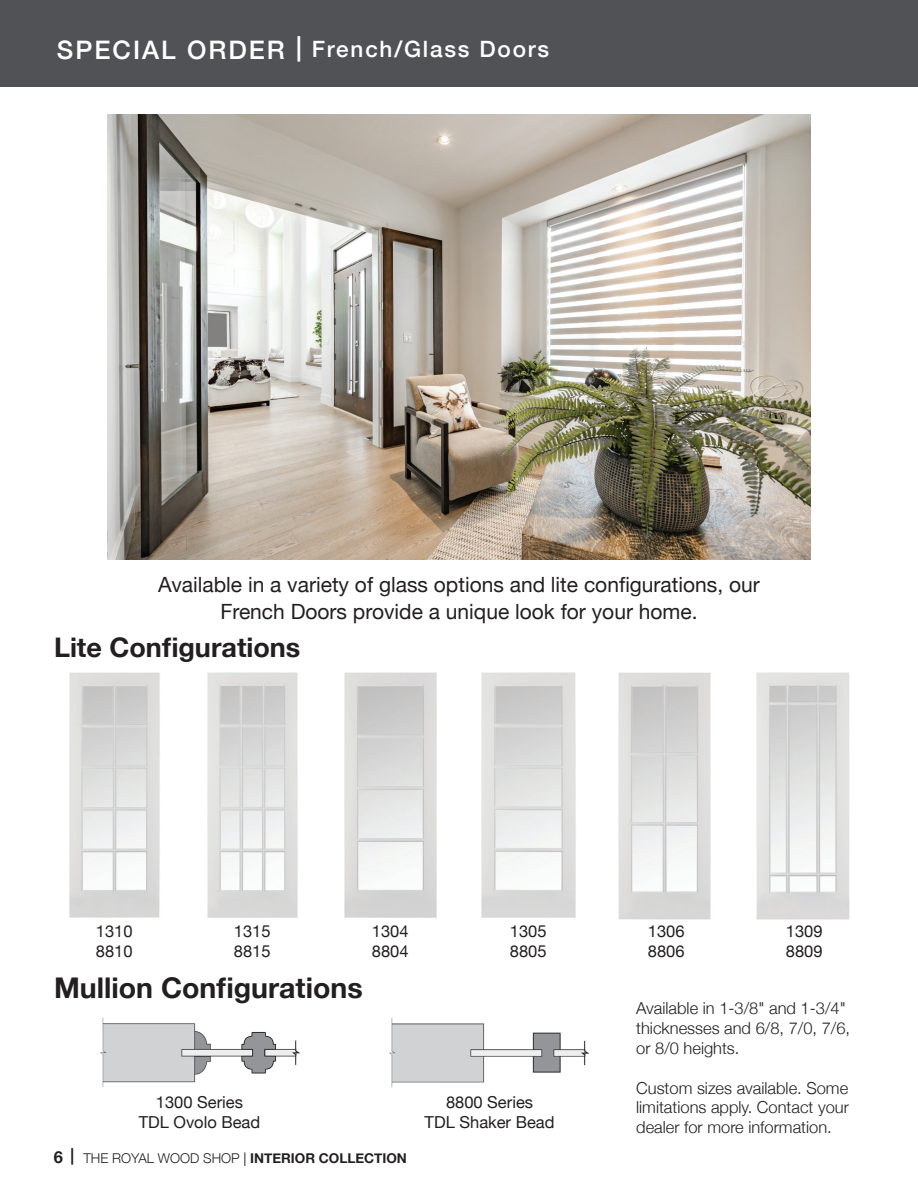
<style>
.page{position:relative;width:918px;height:1188px;background:#fff}
.page>*{position:absolute;margin:0;border:0;box-sizing:border-box;transform-origin:0 0}
.t1{font:700 28.5px "Helvetica Neue";color:#231f20}
.t2{font:700 27px "Helvetica Neue";color:#231f20}
.t3{font:500 22.5px "Helvetica Neue";letter-spacing:.08em;color:#fff}
.t4{font:21px "Helvetica Neue";color:#231f20}
.t5{font:300 16.5px/19.8px "Helvetica Neue";color:#231f20;text-align:justify}
.t6{font:16.5px "Helvetica Neue";color:#231f20}
.t7{font:700 13.5px "Helvetica Neue";color:#231f20}
.s1{font-size:25.5px}
.s2{font-size:16.5px}
.s3{font-weight:300}
.s4{font-weight:400}
</style>
<div class="page">
<div style="left:0;top:0;width:918px;height:87px;background:#515256"></div>
<img style="left:107px;top:114px;width:704px;height:445px">
<img style="left:100px;top:1017px;width:201px;height:70px">
<img style="left:389px;top:1018px;width:201px;height:69px">
<img style="left:69px;top:672px;width:91px;height:246px">
<img style="left:207px;top:672px;width:91px;height:246px">
<img style="left:344px;top:672px;width:93px;height:246px">
<img style="left:481px;top:672px;width:95px;height:246px">
<img style="left:618px;top:672px;width:93px;height:248px">
<img style="left:756px;top:672px;width:94px;height:248px">
<p class="t3" style="left:57px;top:31px;width:494px"><span class="s1">SPECIAL ORDER |</span> French/Glass Doors</p>
<p class="t4" style="left:158px;top:569px;width:603px">Available in a variety of glass options and lite configurations, our</p>
<p class="t4" style="left:220px;top:596px;width:479px">French Doors provide a unique look for your home.</p>
<p class="t2" style="left:54px;top:626px;width:248px">Lite Configurations</p>
<p class="t6" style="left:96px;top:919px;width:38px">1310</p>
<p class="t6" style="left:96px;top:939px;width:38px">8810</p>
<p class="t6" style="left:234px;top:919px;width:38px">1315</p>
<p class="t6" style="left:234px;top:939px;width:38px">8815</p>
<p class="t1" style="left:54px;top:965px;width:310px">Mullion Configurations</p>
<p class="t6" style="left:372px;top:919px;width:38px">1304</p>
<p class="t6" style="left:372px;top:939px;width:38px">8804</p>
<p class="t6" style="left:510px;top:919px;width:38px">1305</p>
<p class="t6" style="left:510px;top:939px;width:38px">8805</p>
<p class="t6" style="left:156px;top:1090px;width:89px">1300 Series</p>
<p class="t6" style="left:139px;top:1110px;width:123px">TDL Ovolo Bead</p>
<p class="t7" style="left:54px;top:1147px;width:355px"><span class="s2">6 |</span> <span class="s3">THE ROYAL WOOD SHOP</span> <span class="s4">|</span> INTERIOR COLLECTION</p>
<p class="t6" style="left:446px;top:1090px;width:89px">8800 Series</p>
<p class="t6" style="left:425px;top:1110px;width:131px">TDL Shaker Bead</p>
<p class="t6" style="left:648px;top:919px;width:38px">1306</p>
<p class="t6" style="left:648px;top:939px;width:38px">8806</p>
<p class="t6" style="left:786px;top:919px;width:38px">1309</p>
<p class="t6" style="left:786px;top:939px;width:38px">8809</p>
<p class="t5" style="left:636px;top:997px;width:211px">Available in 1-3/8" and 1-3/4"</p>
<p class="t5" style="left:636px;top:1017px;width:215px">thicknesses and 6/8, 7/0, 7/6,</p>
<p class="t5" style="left:636px;top:1037px;width:105px">or 8/0 heights.</p>
<p class="t5" style="left:636px;top:1077px;width:214px">Custom sizes available. Some limitations apply. Contact your dealer for more information.</p>
</div>
